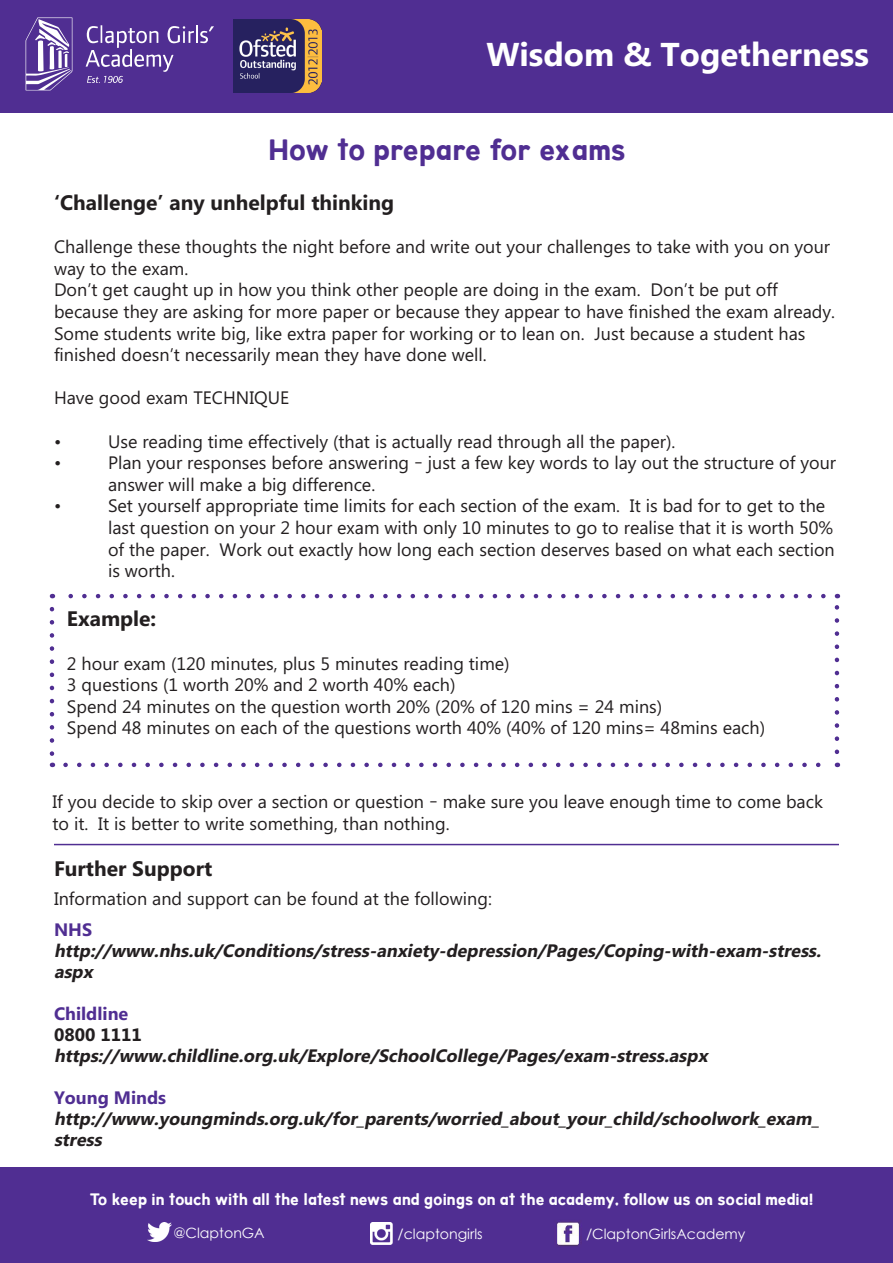
<style>
.page{position:relative;width:893px;height:1263px;background:#fff}
.page>*{position:absolute;margin:0;border:0;box-sizing:border-box;transform-origin:0 0}
.t1{font:700 33px "Microsoft Phags Pa";color:#fff}
.t2{font:500 30px "Patagonia";color:#502e92}
.t3{font:700 21px "Microsoft Phags Pa";color:#231f20}
.t4{font:18px/21.6px "Microsoft Phags Pa";color:#231f20}
.t5{font:italic 700 18px/21px "Microsoft Phags Pa";color:#231f20}
.t6{font:700 18px "Microsoft Phags Pa";color:#502e92}
.t7{font:700 18px "Microsoft Phags Pa";color:#231f20}
.t8{font:500 16.5px "Patagonia";color:#fff}
.t9{font:14.1px "Century Gothic";color:#fff}
</style>
<div class="page">
<div style="left:0;top:0;width:893px;height:113px;background:#502e92"></div>
<svg style="left:86px;top:25px;width:128px;height:58px"></svg>
<svg style="left:26px;top:17px;width:47px;height:73px"></svg>
<div style="left:0;top:1167px;width:893px;height:96px;background:#502e92"></div>
<img style="left:556px;top:1221px;width:26px;height:26px">
<img style="left:148px;top:1222px;width:23px;height:20px">
<img style="left:370px;top:1223px;width:23px;height:21px">
<img style="left:234px;top:20px;width:88px;height:73px">
<svg style="left:66px;top:763px;width:755px;height:4px"></svg>
<svg style="left:68px;top:594px;width:755px;height:4px"></svg>
<svg style="left:50px;top:609px;width:4px;height:158px"></svg>
<svg style="left:835px;top:594px;width:4px;height:158px"></svg>
<hr style="left:54px;top:844px;width:785px;height:1px;background:#502e92">
<h1 class="t1" style="left:486px;top:31px;width:384px">Wisdom &amp; Togetherness</h1>
<p class="t2" style="left:269px;top:131px;width:358px">How to prepare for exams</p>
<p class="t3" style="left:54px;top:187px;width:342px">‘Challenge’ any unhelpful thinking</p>
<p class="t4" style="left:54px;top:235px;width:778px">Challenge these thoughts the night before and write out your challenges to take with you on your way to the exam.</p>
<p class="t4" style="left:54px;top:278px;width:783px">Don’t get caught up in how you think other people are doing in the exam. Don’t be put off because they are asking for more paper or because they appear to have finished the exam already.<br>Some students write big, like extra paper for working or to lean on. Just because a student has finished doesn’t necessarily mean they have done well.</p>
<p class="t4" style="left:54px;top:386px;width:237px">Have good exam TECHNIQUE</p>
<p class="t4" style="left:54px;top:429px;width:9px">•</p>
<p class="t4" style="left:108px;top:429px;width:569px">Use reading time effectively (that is actually read through all the paper).</p>
<p class="t4" style="left:54px;top:451px;width:9px">•</p>
<p class="t4" style="left:108px;top:451px;width:730px">Plan your responses before answering – just a few key words to lay out the structure of your answer will make a big difference.</p>
<p class="t4" style="left:54px;top:494px;width:9px">•</p>
<p class="t4" style="left:108px;top:494px;width:728px">Set yourself appropriate time limits for each section of the exam. It is bad for to get to the last question on your 2 hour exam with only 10 minutes to go to realise that it is worth 50% of the paper. Work out exactly how long each section deserves based on what each section is worth.</p>
<p class="t3" style="left:67px;top:604px;width:91px">Example:</p>
<p class="t4" style="left:67px;top:651px;width:444px">2 hour exam (120 minutes, plus 5 minutes reading time)</p>
<p class="t4" style="left:67px;top:673px;width:390px">3 questions (1 worth 20% and 2 worth 40% each)</p>
<p class="t4" style="left:67px;top:695px;width:597px">Spend 24 minutes on the question worth 20% (20% of 120 mins = 24 mins)</p>
<p class="t4" style="left:67px;top:716px;width:700px">Spend 48 minutes on each of the questions worth 40% (40% of 120 mins= 48mins each)</p>
<p class="t4" style="left:52px;top:790px;width:772px">If you decide to skip over a section or question – make sure you leave enough time to come back to it. It is better to write something, than nothing.</p>
<p class="t3" style="left:54px;top:854px;width:160px">Further Support</p>
<p class="t4" style="left:54px;top:887px;width:439px">Information and support can be found at the following:</p>
<p class="t6" style="left:54px;top:917px;width:40px">NHS</p>
<p class="t5" style="left:54px;top:939px;width:773px">http://www.nhs.uk/Conditions/stress-anxiety -depression/Pages/Coping-with-exam-stress. aspx</p>
<p class="t6" style="left:54px;top:1001px;width:76px">Childline</p>
<p class="t7" style="left:54px;top:1022px;width:89px">0800 1111</p>
<p class="t5" style="left:54px;top:1044px;width:659px">https://www.childline.org.uk/Explore/SchoolCollege/Pages/exam-stress.aspx</p>
<p class="t6" style="left:54px;top:1085px;width:114px">Young Minds</p>
<p class="t5" style="left:54px;top:1107px;width:771px">http://www.youngminds.org.uk/for_parents/worried_about_your_child/schoolwork_exam_ stress</p>
<p class="t8" style="left:90px;top:1189px;width:726px">To keep in touch with all the latest news and goings on at the academy, follow us on social media!</p>
<p class="t9" style="left:173px;top:1223px;width:93px">@ClaptonGA</p>
<p class="t9" style="left:398px;top:1224px;width:87px">/claptongirls</p>
<p class="t9" style="left:586px;top:1224px;width:161px">/ClaptonGirlsAcademy</p>
</div>
